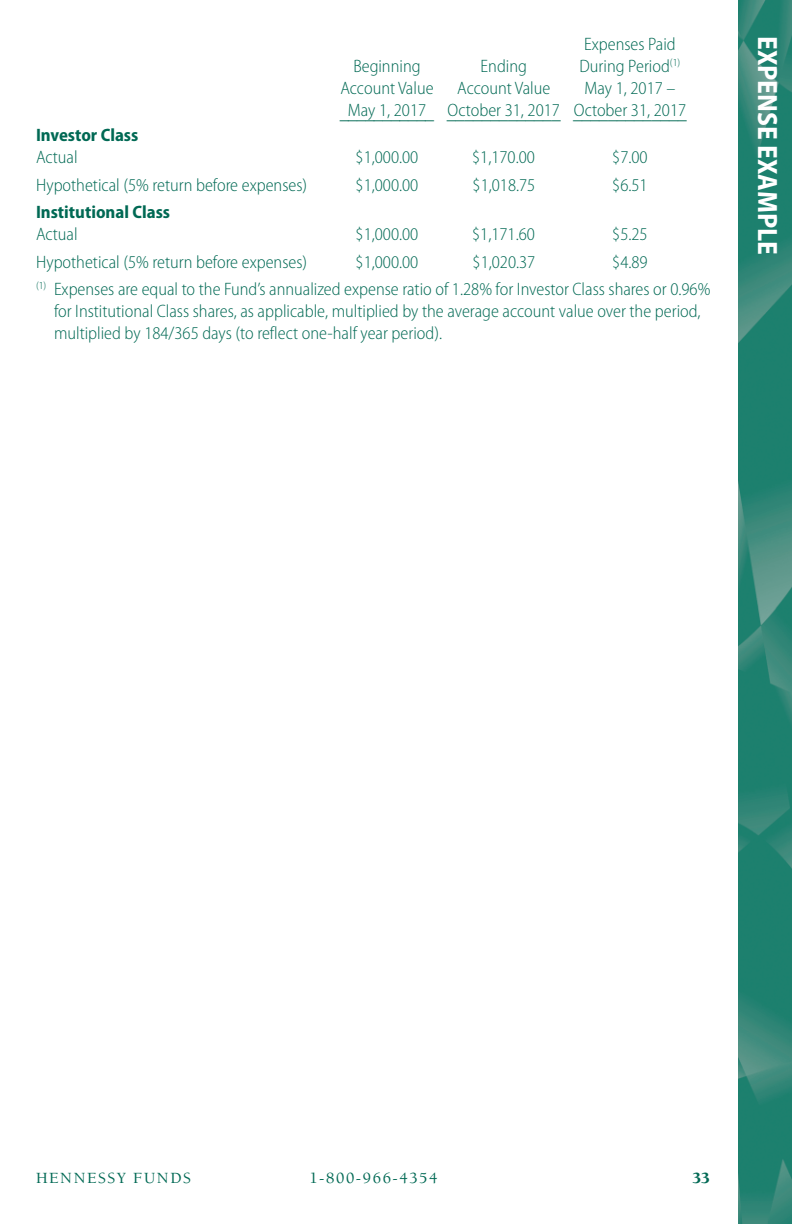
<style>
.page{position:relative;width:792px;height:1224px;background:#fff}
.page>*{position:absolute;margin:0;border:0;box-sizing:border-box;transform-origin:0 0}
.t1{font:700 semi-condensed 28px "Myriad Pro";color:#fff}
.t2{font:300 semi-condensed 18px/24px "Myriad Pro";color:#006954}
.t3{font:700 semi-condensed 18px "Myriad Pro";color:#006954}
.t4{font:500 16px "Berkeley Std";letter-spacing:.1em;color:#006954}
.t5{font:900 16px "Berkeley Std";color:#006954}
</style>
<div class="page">
<img style="left:738px;top:0;width:54px;height:1224px">
<p class="t2" style="left:584px;top:33px;width:93px">Expenses Paid</p>
<p class="t2" style="left:353px;top:55px;width:69px">Beginning</p>
<p class="t2" style="left:481px;top:55px;width:48px">Ending</p>
<p class="t2" style="left:580px;top:55px;width:102px">During Period<sup>(1)</sup></p>
<p class="t2" style="left:340px;top:77px;width:95px">Account Value</p>
<p class="t2" style="left:457px;top:77px;width:95px">Account Value</p>
<p class="t2" style="left:340px;top:77px;width:349px;text-indent:245px">May 1, 2017 – _ M_ _a_y_1_, _2_0_1_7 _ _O_c _t o_b_e_r_3_1_, _2_0 _1 _7 _O_c _t o_b_e_r_3_1_, _2_0 _1 _7</p>
<p class="t3" style="left:36px;top:129px;width:104px">Investor Class</p>
<p class="t2" style="left:36px;top:147px;width:43px">Actual</p>
<p class="t2" style="left:356px;top:147px;width:64px">$1,000.00</p>
<p class="t2" style="left:472px;top:147px;width:64px">$1,170.00</p>
<p class="t2" style="left:612px;top:147px;width:37px">$7.00</p>
<p class="t2" style="left:36px;top:174px;width:273px">Hypothetical (5% return before expenses)</p>
<p class="t2" style="left:356px;top:174px;width:64px">$1,000.00</p>
<p class="t2" style="left:473px;top:174px;width:64px">$1,018.75</p>
<p class="t2" style="left:612px;top:174px;width:37px">$6.51</p>
<p class="t3" style="left:36px;top:206px;width:136px">Institutional Class</p>
<p class="t2" style="left:36px;top:224px;width:43px">Actual</p>
<p class="t2" style="left:356px;top:224px;width:64px">$1,000.00</p>
<p class="t2" style="left:472px;top:224px;width:64px">$1,171.60</p>
<p class="t2" style="left:612px;top:224px;width:37px">$5.25</p>
<p class="t2" style="left:36px;top:251px;width:273px">Hypothetical (5% return before expenses)</p>
<p class="t2" style="left:356px;top:251px;width:64px">$1,000.00</p>
<p class="t2" style="left:473px;top:251px;width:64px">$1,020.37</p>
<p class="t2" style="left:36px;top:249px;width:676px;line-height:27.4px;text-indent:576px">$4.89<br><sup>(1)</sup> Expenses are equal to the Fund’s annualized expense ratio of 1.28% for Investor Class shares or 0.96%</p>
<p class="t2" style="left:54px;top:302px;width:648px;line-height:22px">for Institutional Class shares, as applicable, multiplied by the average account value over the period, multiplied by 184/365 days (to reflect one-half year period).</p>
<h1 class="t1" style="left:778px;top:36px;width:220px;rotate:90deg">EXPENSE EXAMPLE</h1>
<p class="t4" style="left:36px;top:1172px;width:156px">HENNESSY FUNDS</p>
<p class="t4" style="left:309px;top:1172px;width:130px">1-800-966-4354</p>
<p class="t5" style="left:692px;top:1172px;width:19px">33</p>
</div>
